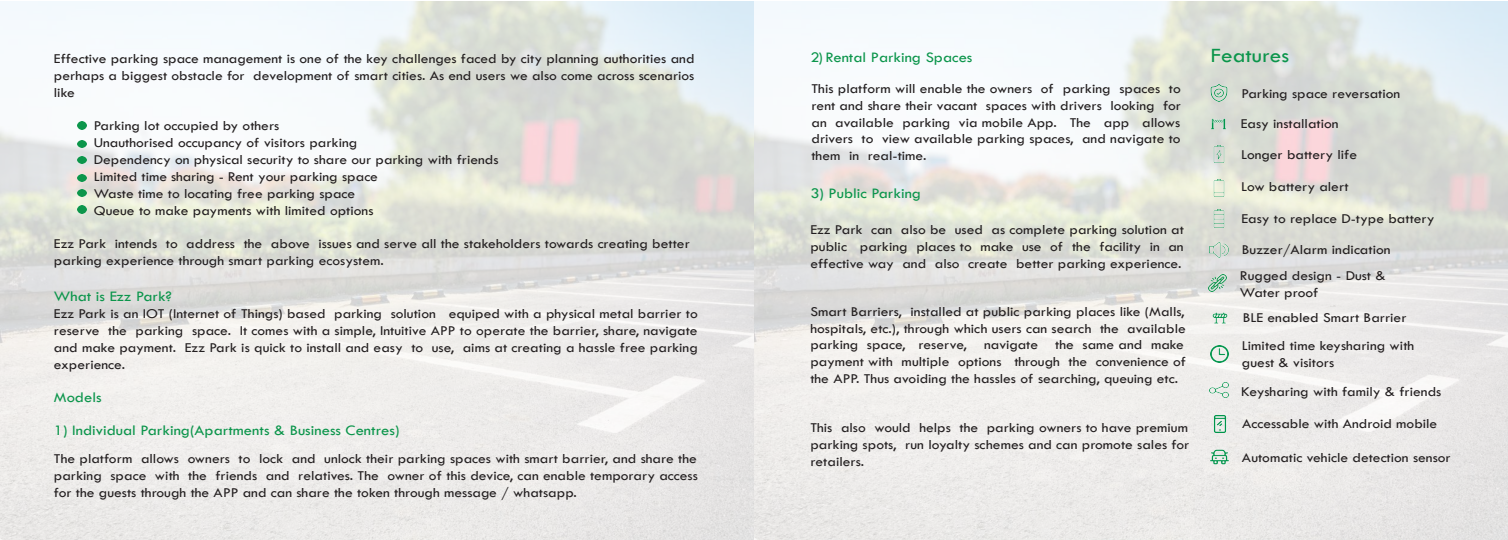
<style>
.page{position:relative;width:1508px;height:540px;background:#fff}
.page>*{position:absolute;margin:0;border:0;box-sizing:border-box;transform-origin:0 0}
.t1{font:21.12px "Tw Cen";color:#0b954b;scale:1.1 1}
.t2{font:15px "Tw Cen";color:#0b954b;scale:1.1 1}
.t3{font:14px/16.9px "Tw Cen";color:#231f20;text-align:justify;scale:1.1 1}
</style>
<div class="page">
<img style="left:0;top:1px;width:1507px;height:539px">
<svg style="left:77px;top:122px;width:9px;height:7px"></svg>
<svg style="left:77px;top:140px;width:9px;height:8px"></svg>
<svg style="left:77px;top:157px;width:9px;height:7px"></svg>
<svg style="left:77px;top:174px;width:9px;height:7px"></svg>
<svg style="left:77px;top:189px;width:9px;height:8px"></svg>
<svg style="left:77px;top:206px;width:9px;height:7px"></svg>
<img style="left:1208px;top:275px;width:18px;height:17px">
<img style="left:1209px;top:179px;width:19px;height:17px">
<img style="left:1209px;top:146px;width:19px;height:17px">
<img style="left:1209px;top:210px;width:19px;height:17px">
<img style="left:1210px;top:345px;width:18px;height:17px">
<img style="left:1210px;top:416px;width:19px;height:17px">
<img style="left:1209px;top:382px;width:19px;height:17px">
<img style="left:1209px;top:84px;width:19px;height:17px">
<img style="left:1210px;top:242px;width:18px;height:17px">
<img style="left:1210px;top:449px;width:19px;height:17px">
<img style="left:1211px;top:115px;width:1px;height:17px">
<img style="left:1211px;top:309px;width:18px;height:17px">
<img style="left:1212px;top:115px;width:13px;height:17px">
<p class="t3" style="left:54px;top:50px;width:584px">Effective parking space management is one of the key challenges faced by city planning authorities and perhaps a biggest obstacle for development of smart cities. As end users we also come across scenarios like</p>
<p class="t3" style="left:94px;top:117px;width:369px;text-align:left">Parking lot occupied by others<br>Unauthorised occupancy of visitors parking<br>Dependency on physical security to share our parking with friends Limited time sharing - Rent your parking space<br>Waste time to locating free parking space<br>Queue to make payments with limited options</p>
<p class="t3" style="left:54px;top:235px;width:579px">Ezz Park intends to address the above issues and serve all the stakeholders towards creating better parking experience through smart parking ecosystem.</p>
<p class="t2" style="left:54px;top:288px;width:109px">What is Ezz Park?</p>
<p class="t3" style="left:54px;top:305px;width:587px">Ezz Park is an IOT (Internet of Things) based parking solution equiped with a physical metal barrier to reserve the parking space. It comes with a simple, Intuitive APP to operate the barrier, share, navigate and make payment. Ezz Park is quick to install and easy to use, aims at creating a hassle free parking experience.</p>
<p class="t2" style="left:54px;top:389px;width:45px">Models</p>
<p class="t2" style="left:54px;top:421px;width:316px">1) Individual Parking(Apartments &amp; Business Centres)</p>
<p class="t3" style="left:54px;top:451px;width:587px">The platform allows owners to lock and unlock their parking spaces with smart barrier, and share the parking space with the friends and relatives. The owner of this device, can enable temporary access for the guests through the APP and can share the token through message / whatsapp.</p>
<p class="t2" style="left:810px;top:48px;width:149px">2) Rental Parking Spaces</p>
<p class="t3" style="left:811px;top:80px;width:337px">This platform will enable the owners of parking spaces to rent and share their vacant spaces with drivers looking for an available parking via mobile App. The app allows drivers to view available parking spaces, and navigate to them in real-time.</p>
<p class="t2" style="left:810px;top:184px;width:102px">3) Public Parking</p>
<p class="t3" style="left:810px;top:221px;width:341px">Ezz Park can also be used as complete parking solution at public parking places to make use of the facility in an effective way and also create better parking experience.</p>
<p class="t3" style="left:810px;top:303px;width:343px;text-align:left">Smart Barriers, installed at public parking places like (Malls, hospitals, etc.), through which users can search the available parking space, reserve, navigate the same and make payment with multiple options through the convenience of the APP. Thus avoiding the hassles of searching, queuing etc.</p>
<p class="t3" style="left:810px;top:419px;width:346px">This also would helps the parking owners to have premium parking spots, run loyalty schemes and can promote sales for retailers.</p>
<h1 class="t1" style="left:1210px;top:42px;width:73px">Features</h1>
<p class="t3" style="left:1240px;top:78px;width:147px;line-height:30px">Parking space reversation<br>Easy installation</p>
<p class="t3" style="left:1241px;top:146px;width:107px">Longer battery life</p>
<p class="t3" style="left:1241px;top:178px;width:99px">Low battery alert</p>
<p class="t3" style="left:1241px;top:210px;width:177px">Easy to replace D-type battery</p>
<p class="t3" style="left:1240px;top:237px;width:138px;line-height:26.1px">Buzzer/Alarm indication<br>Rugged design - Dust &amp;</p>
<p class="t3" style="left:1240px;top:284px;width:73px">Water proof</p>
<p class="t3" style="left:1242px;top:309px;width:150px">BLE enabled Smart Barrier</p>
<p class="t3" style="left:1242px;top:338px;width:158px">Limited time keysharing with guest &amp; visitors</p>
<p class="t3" style="left:1241px;top:383px;width:183px">Keysharing with family &amp; friends</p>
<p class="t3" style="left:1242px;top:415px;width:179px">Accessable with Android mobile</p>
<p class="t3" style="left:1242px;top:449px;width:191px">Automatic vehicle detection sensor</p>
</div>
